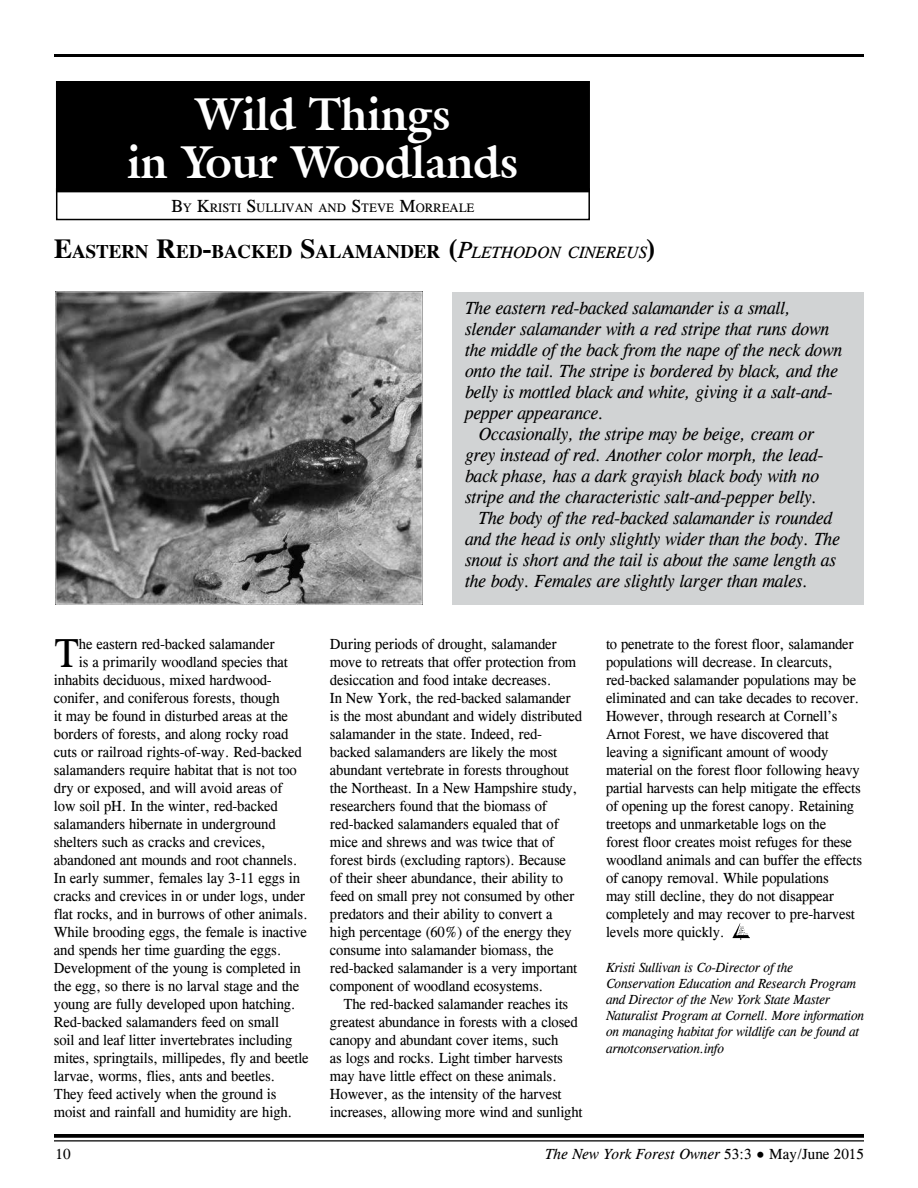
<style>
.page{position:relative;width:918px;height:1188px;background:#fff}
.page>*{position:absolute;margin:0;border:0;box-sizing:border-box;transform-origin:0 0}
.t1{font:700 45px/48px "Galliard IT Cby BT";color:#fff;text-align:center}
.t2{font:41.55px "Cg Times";color:#000}
.t3{font:700 18.9px "Cg Times";color:#000}
.t4{font:italic 18px "Cg Times";letter-spacing:-.01em;color:#000}
.t5{font:15px/18px "Cg Times";letter-spacing:-.01em;color:#000}
.t6{font:italic 15px "Cg Times";color:#000}
.t7{font:italic 13.5px/16.2px "Cg Times";letter-spacing:-.01em;color:#000}
.t8{font:12.6px "Cg Times";color:#000}
.s1{font-size:18px}
.s2{font-size:27px}
.s3{font-weight:400;font-style:italic;font-size:24px}
.s4{font-weight:400;font-style:italic;font-size:16.8px}
.s5{font-style:normal}
.s6{font-style:normal;font-size:12px}
</style>
<div class="page">
<svg style="left:54px;top:1134px;width:810px;height:4px;background:#0f0f0f"></svg>
<hr style="left:54px;top:1140px;width:810px;height:2px;background:#000">
<hr style="left:54px;top:54px;width:810px;height:3px;background:#000">
<div style="left:56px;top:188px;width:534px;height:32px;border:2px solid #000"></div>
<div style="left:57px;top:82px;width:532px;height:110px;background:#000"></div>
<div style="left:56px;top:81px;width:534px;height:111px;border:2px solid #000"></div>
<img style="left:733px;top:923px;width:16px;height:16px">
<div style="left:452px;top:292px;width:412px;height:313px;background:#d1d3d4"></div>
<img style="left:56px;top:291px;width:366px;height:314px">
<h1 class="t1" style="left:128px;top:90px;width:392px">Wild Things<br>in Your Woodlands</h1>
<p class="t8" style="left:171px;top:201px;width:305px"><span class="s1">B</span>Y <span class="s1">K</span>RISTI <span class="s1">S</span>ULLIVAN AND <span class="s1">S</span>TEVE <span class="s1">M</span>ORREALE</p>
<p class="t3" style="left:54px;top:240px;width:603px"><span class="s2">E</span>ASTERN <span class="s2">R</span>ED<span class="s2">-</span>BACKED <span class="s2">S</span>ALAMANDER <span class="s2">(</span><span class="s3">P</span><span class="s4">LETHODON CINEREUS</span><span class="s2">)</span></p>
<h2 class="t2" style="left:54px;top:630px;width:27px">T</h2>
<p class="t5" style="left:79px;top:635px;width:197px">he eastern red-backed salamander</p>
<p class="t5" style="left:79px;top:653px;width:211px">is a primarily woodland species that</p>
<p class="t5" style="left:54px;top:671px;width:219px">inhabits deciduous, mixed hardwood-</p>
<p class="t5" style="left:54px;top:689px;width:227px">conifer, and coniferous forests, though</p>
<p class="t5" style="left:54px;top:707px;width:236px">it may be found in disturbed areas at the</p>
<p class="t5" style="left:54px;top:725px;width:236px">borders of forests, and along rocky road</p>
<p class="t5" style="left:54px;top:743px;width:249px">cuts or railroad rights-of-way. Red-backed</p>
<p class="t5" style="left:54px;top:761px;width:244px">salamanders require habitat that is not too</p>
<p class="t5" style="left:54px;top:779px;width:230px">dry or exposed, and will avoid areas of</p>
<p class="t5" style="left:54px;top:797px;width:225px">low soil pH. In the winter, red-backed</p>
<p class="t5" style="left:54px;top:815px;width:223px">salamanders hibernate in underground</p>
<p class="t5" style="left:54px;top:833px;width:213px">shelters such as cracks and crevices,</p>
<p class="t5" style="left:54px;top:851px;width:245px">abandoned ant mounds and root channels.</p>
<p class="t5" style="left:54px;top:869px;width:247px">In early summer, females lay 3-11 eggs in</p>
<p class="t5" style="left:54px;top:887px;width:253px">cracks and crevices in or under logs, under</p>
<p class="t5" style="left:54px;top:905px;width:255px">flat rocks, and in burrows of other animals.</p>
<p class="t5" style="left:54px;top:923px;width:254px">While brooding eggs, the female is inactive</p>
<p class="t5" style="left:54px;top:941px;width:229px">and spends her time guarding the eggs.</p>
<p class="t5" style="left:54px;top:959px;width:248px">Development of the young is completed in</p>
<p class="t5" style="left:54px;top:977px;width:247px">the egg, so there is no larval stage and the</p>
<p class="t5" style="left:54px;top:995px;width:243px">young are fully developed upon hatching.</p>
<p class="t5" style="left:54px;top:1013px;width:227px">Red-backed salamanders feed on small</p>
<p class="t5" style="left:54px;top:1031px;width:240px">soil and leaf litter invertebrates including</p>
<p class="t5" style="left:54px;top:1049px;width:256px">mites, springtails, millipedes, fly and beetle</p>
<p class="t5" style="left:54px;top:1067px;width:223px">larvae, worms, flies, ants and beetles.</p>
<p class="t5" style="left:54px;top:1085px;width:224px">They feed actively when the ground is</p>
<p class="t5" style="left:54px;top:1103px;width:240px">moist and rainfall and humidity are high.</p>
<p class="t4" style="left:465px;top:298px;width:327px">The eastern red-backed salamander is a small,</p>
<p class="t4" style="left:465px;top:319px;width:366px">slender salamander with a red stripe that runs down</p>
<p class="t4" style="left:465px;top:340px;width:379px">the middle of the back from the nape of the neck down</p>
<p class="t4" style="left:465px;top:361px;width:374px">onto the tail. The stripe is bordered by black, and the</p>
<p class="t4" style="left:465px;top:382px;width:369px">belly is mottled black and white, giving it a salt-and-</p>
<p class="t4" style="left:465px;top:403px;width:140px">pepper appearance.</p>
<p class="t4" style="left:478px;top:424px;width:337px">Occasionally, the stripe may be beige, cream or</p>
<p class="t4" style="left:465px;top:445px;width:360px">grey instead of red. Another color morph, the lead-</p>
<p class="t4" style="left:465px;top:466px;width:356px">back phase, has a dark grayish black body with no</p>
<p class="t4" style="left:465px;top:487px;width:354px">stripe and the characteristic salt-and-pepper belly.</p>
<p class="t4" style="left:478px;top:508px;width:355px">The body of the red-backed salamander is rounded</p>
<p class="t4" style="left:465px;top:529px;width:376px">and the head is only slightly wider than the body. The</p>
<p class="t4" style="left:465px;top:550px;width:373px">snout is short and the tail is about the same length as</p>
<p class="t4" style="left:465px;top:571px;width:345px">the body. Females are slightly larger than males.</p>
<p class="t5" style="left:330px;top:635px;width:254px">During periods of drought, salamander move to retreats that offer protection from desiccation and food intake decreases.<br>In New York, the red-backed salamander is the most abundant and widely distributed salamander in the state. Indeed, red&shy;backed salamanders are likely the most abundant vertebrate in forests throughout the Northeast. In a New Hampshire study, researchers found that the biomass of red-backed salamanders equaled that of mice and shrews and was twice that of forest birds (excluding raptors). Because<br>of their sheer abundance, their ability to feed on small prey not consumed by other predators and their ability to convert a<br>high percentage (60%) of the energy they consume into salamander biomass, the red-backed salamander is a very important component of woodland ecosystems.</p>
<p class="t5" style="left:330px;top:995px;width:254px;text-indent:14px">The red-backed salamander reaches its greatest abundance in forests with a closed canopy and abundant cover items, such<br>as logs and rocks. Light timber harvests may have little effect on these animals.<br>However, as the intensity of the harvest increases, allowing more wind and sunlight</p>
<p class="t5" style="left:606px;top:635px;width:258px">to penetrate to the forest floor, salamander populations will decrease. In clearcuts, red-backed salamander populations may be eliminated and can take decades to recover.<br>However, through research at Cornell’s Arnot Forest, we have discovered that leaving a significant amount of woody material on the forest floor following heavy partial harvests can help mitigate the effects of opening up the forest canopy. Retaining treetops and unmarketable logs on the forest floor creates moist refuges for these woodland animals and can buffer the effects of canopy removal. While populations<br>may still decline, they do not disappear completely and may recover to pre-harvest levels more quickly.</p>
<p class="t7" style="left:606px;top:959px;width:260px">Kristi Sullivan is Co-Director of the Conservation Education and Research Program and Director of the New York State Master Naturalist Program at Cornell. More information on managing habitat for wildlife can be found at arnotconservation.info</p>
<p class="t5" style="left:56px;top:1145px;width:16px">10</p>
<p class="t6" style="left:545px;top:1145px;width:320px">The New York Forest Owner <span class="s5">53:3</span> <span class="s6">•</span> <span class="s5">May/June 2015</span></p>
</div>
